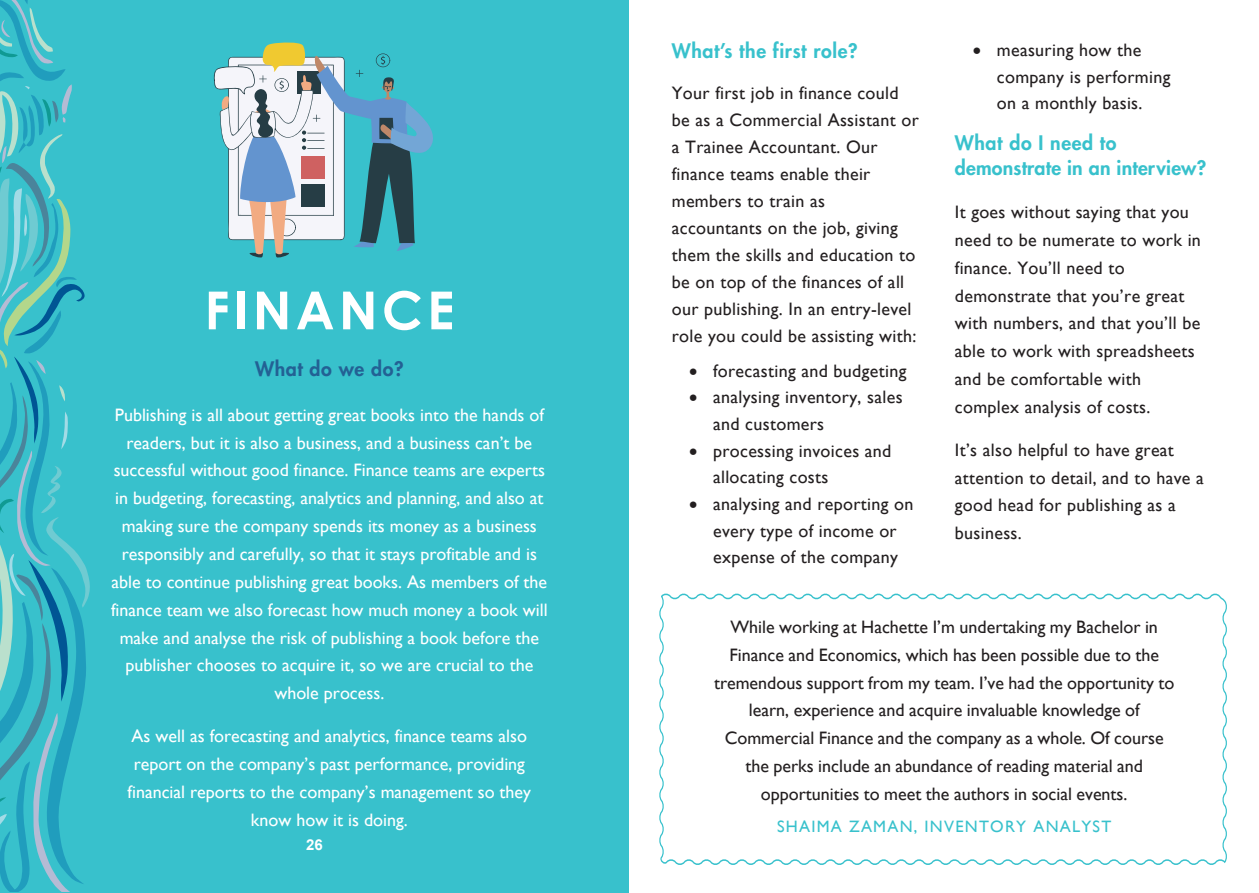
<style>
.page{position:relative;width:1259px;height:893px;background:#fff}
.page>*{position:absolute;margin:0;border:0;box-sizing:border-box;transform-origin:0 0}
.t1{font:700 52.5px "Century Gothic Std";letter-spacing:.08em;color:#fff}
.t2{font:800 19.5px/25.5px "Futura";letter-spacing:.01em;color:#38c1cc}
.t3{font:800 19.5px "Futura";letter-spacing:.03em;color:#38c1cc}
.t4{font:800 19.5px "Futura";letter-spacing:.03em;color:#236194}
.t5{font:18px/27.9px "Gill Sans";letter-spacing:.02em;color:#231f20}
.t6{font:18px/27.9px "Gill Sans";color:#fff;text-align:center}
.t7{font:18px/27.8px "Gill Sans";color:#231f20;text-align:center}
.t8{font:16.5px "Gill Sans";letter-spacing:.075em;color:#38c1cc}
.t9{font:700 15px "Arial";color:#fff}
.s1{font-style:inherit}
</style>
<div class="page">
<div style="left:0;top:0;width:642px;height:893px;background:#38c1cc"></div>
<svg style="left:0;top:0;width:90px;height:892px"></svg>
<svg style="left:214px;top:42px;width:219px;height:215px"></svg>
<div style="left:629px;top:0;width:630px;height:893px;background:#fff"></div>
<svg style="left:659px;top:593px;width:568px;height:272px"></svg>
<p class="t1" style="left:204px;top:278px;width:251px">FINANCE</p>
<p class="t4" style="left:255px;top:356px;width:150px">What do we do?</p>
<p class="t6" style="left:111px;top:401px;width:438px">Publishing is all about getting great books into the hands of readers, but it is also a business, and a business can’t be successful without good finance. Finance teams are experts in budgeting, forecasting, analytics and planning, and also at making sure the company spends its money as a business responsibly and carefully, so that it stays profitable and is able to continue publishing great books. As members of the finance team we also forecast how much money a book will make and analyse the risk of publishing a book before the publisher chooses to acquire it, so we are crucial to the whole process.</p>
<p class="t6" style="left:128px;top:722px;width:405px">As well as forecasting and analytics, finance teams also report on the company’s past performance, providing financial reports to the company’s management so they know how it is doing.</p>
<p class="t9" style="left:306px;top:835px;width:18px">2<span class="s1">6</span></p>
<p class="t3" style="left:672px;top:38px;width:187px">What’s the first role?</p>
<p class="t5" style="left:672px;top:80px;width:248px;line-height:27px">Your first job in finance could be as a Commercial Assistant or a Trainee Accountant. Our finance teams enable their members to train as accountants on the job, giving them the skills and education to be on top of the finances of all our publishing. In an entry-level role you could be assisting with:</p>
<p class="t5" style="left:689px;top:357px;width:219px">• forecasting and budgeting</p>
<p class="t5" style="left:713px;top:384px;width:191px;line-height:26.7px;text-indent:-24px">• analysing inventory, sales and customers</p>
<p class="t5" style="left:713px;top:438px;width:180px;line-height:26.7px;text-indent:-24px">• processing invoices and allocating costs</p>
<p class="t5" style="left:689px;top:491px;width:226px;line-height:26.7px;text-align:center">• analysing and reporting on every type of income or expense of the company</p>
<p class="t5" style="left:997px;top:37px;width:175px;line-height:26.7px;text-indent:-24px">• measuring how the company is performing on a monthly basis.</p>
<p class="t2" style="left:955px;top:129px;width:253px">What do I need to demonstrate in an interview?</p>
<p class="t5" style="left:955px;top:198px;width:248px">It goes without saying that you need to be numerate to work in finance. You’ll need to demonstrate that you’re great with numbers, and that you’ll be able to work with spreadsheets and be comfortable with complex analysis of costs.</p>
<p class="t5" style="left:955px;top:436px;width:250px">It’s also helpful to have great attention to detail, and to have a good head for publishing as a business.</p>
<p class="t7" style="left:714px;top:613px;width:462px">While working at Hachette I’m undertaking my Bachelor in Finance and Economics, which has been possible due to the tremendous support from my team. I’ve had the opportunity to learn, experience and acquire invaluable knowledge of Commercial Finance and the company as a whole. Of course the perks include an abundance of reading material and opportunities to meet the authors in social events.</p>
<p class="t8" style="left:777px;top:817px;width:336px">SHAIMA ZAMAN, INVENTORY ANALYST</p>
</div>
